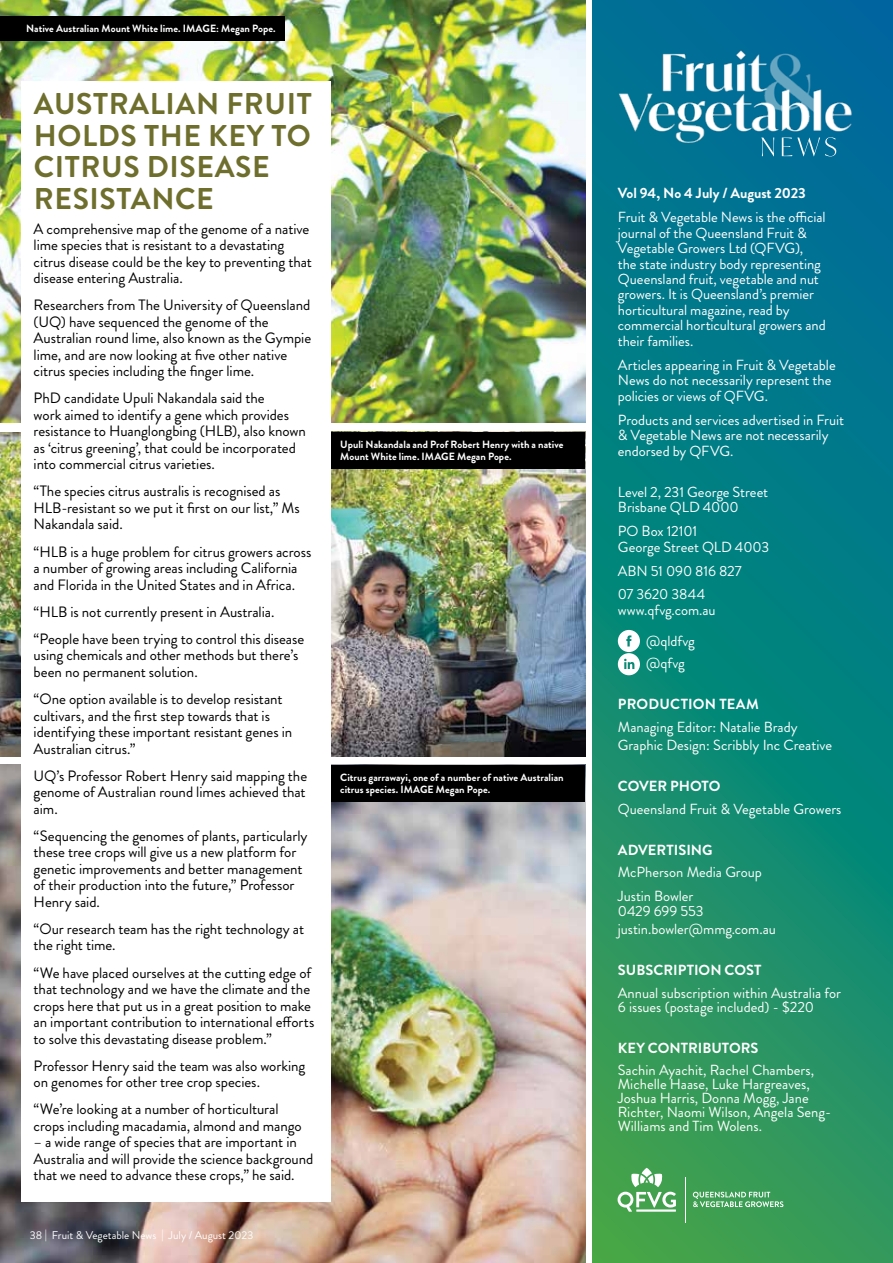
<style>
.page{position:relative;width:893px;height:1263px;background:#fff}
.page>*{position:absolute;margin:0;border:0;box-sizing:border-box;transform-origin:0 0}
.t1{font:700 30px/31.5px "Brandon Grotesque";letter-spacing:.02em;color:#6e6e2d}
.t2{font:15px/16.5px "Brandon Grotesque";letter-spacing:-.005em;color:#000}
.t3{font:14.7px/15.5px "Brandon Grotesque";color:#fff}
.t4{font:700 14.7px "Brandon Grotesque";color:#fff}
.t5{font:11.25px "Brandon Grotesque";color:#fff}
.t6{font:700 10.5px/12px "Brandon Grotesque";letter-spacing:.005em;color:#fff}
</style>
<div class="page">
<img style="left:0;top:0;width:586px;height:422px">
<img style="left:332px;top:431px;width:254px;height:326px">
<img style="left:0;top:432px;width:21px;height:325px">
<img style="left:0;top:764px;width:586px;height:499px">
<div style="left:21px;top:81px;width:309px;height:1120px;background:#fff"></div>
<svg style="left:592px;top:0;width:301px;height:1263px;background:#118678"></svg>
<svg style="left:618px;top:630px;width:22px;height:45px"></svg>
<svg style="left:693px;top:1192px;width:90px;height:15px"></svg>
<svg style="left:618px;top:1168px;width:58px;height:44px"></svg>
<hr style="left:685px;top:1177px;width:1px;height:46px;background:#fff">
<img style="left:606px;top:43px;width:258px;height:125px">
<svg style="left:761px;top:137px;width:75px;height:19px"></svg>
<div style="left:332px;top:432px;width:253px;height:36px;background:#000"></div>
<div style="left:0;top:16px;width:284px;height:24px;background:#000"></div>
<div style="left:332px;top:765px;width:253px;height:36px;background:#000"></div>
<p class="t6" style="left:26px;top:23px;width:251px">Native Australian Mount White lime. IMAGE: Megan Pope.</p>
<h1 class="t1" style="left:34px;top:88px;width:279px">AUSTRALIAN FRUIT<br>HOLDS THE KEY TO<br>CITRUS DISEASE<br>RESISTANCE</h1>
<p class="t2" style="left:34px;top:220px;width:280px">A comprehensive map of the genome of a native lime species that is resistant to a devastating citrus disease could be the key to preventing that disease entering Australia.</p>
<p class="t2" style="left:34px;top:297px;width:279px">Researchers from The University of Queensland (UQ) have sequenced the genome of the Australian round lime, also known as the Gympie lime, and are now looking at five other native citrus species including the finger lime.</p>
<p class="t2" style="left:34px;top:390px;width:274px">PhD candidate Upuli Nakandala said the<br>work aimed to identify a gene which provides resistance to Huanglongbing (HLB), also known as ‘citrus greening’, that could be incorporated into commercial citrus varieties.</p>
<p class="t2" style="left:34px;top:483px;width:268px">“The species citrus australis is recognised as<br>HLB-resistant so we put it first on our list,” Ms<br>Nakandala said.</p>
<p class="t2" style="left:34px;top:543px;width:279px">“HLB is a huge problem for citrus growers across a number of growing areas including California and Florida in the United States and in Africa.</p>
<p class="t2" style="left:34px;top:598px;width:272px;line-height:27.2px">“HLB is not currently present in Australia. “People have been trying to control this disease</p>
<p class="t2" style="left:34px;top:647px;width:266px">using chemicals and other methods but there’s been no permanent solution.</p>
<p class="t2" style="left:34px;top:691px;width:260px">“One option available is to develop resistant cultivars, and the first step towards that is identifying these important resistant genes in Australian citrus.”</p>
<p class="t2" style="left:34px;top:767px;width:275px;text-align:justify">UQ’s Professor Robert Henry said mapping the genome of Australian round limes achieved that aim.</p>
<p class="t2" style="left:34px;top:828px;width:275px">“Sequencing the genomes of plants, particularly these tree crops will give us a new platform for genetic improvements and better management of their production into the future,” Professor Henry said.</p>
<p class="t2" style="left:34px;top:921px;width:272px">“Our research team has the right technology at the right time.</p>
<p class="t2" style="left:34px;top:964px;width:282px">“We have placed ourselves at the cutting edge of that technology and we have the climate and the crops here that put us in a great position to make an important contribution to international efforts to solve this devastating disease problem.”</p>
<p class="t2" style="left:34px;top:1057px;width:273px">Professor Henry said the team was also working on genomes for other tree crop species.</p>
<p class="t2" style="left:34px;top:1101px;width:270px">“We’re looking at a number of horticultural crops including macadamia, almond and mango</p>
<p class="t2" style="left:34px;top:1134px;width:281px">– a wide range of species that are important in<br>Australia and will provide the science background that we need to advance these crops,” he said.</p>
<p class="t5" style="left:30px;top:1227px;width:225px">38 | Fruit &amp; Vegetable News | July / August 2023</p>
<p class="t6" style="left:340px;top:438px;width:225px">Upuli Nakandala and Prof Robert Henry with a native<br>Mount White lime. IMAGE Megan Pope.</p>
<p class="t6" style="left:340px;top:771px;width:225px">Citrus garrawayi, one of a number of native Australian citrus species. IMAGE Megan Pope.</p>
<p class="t4" style="left:618px;top:183px;width:189px">Vol 94, No 4 July / August 2023</p>
<p class="t3" style="left:618px;top:210px;width:209px">Fruit &amp; Vegetable News is the official journal of the Queensland Fruit &amp; Vegetable Growers Ltd (QFVG),<br>the state industry body representing Queensland fruit, vegetable and nut growers. It is Queensland’s premier horticultural magazine, read by commercial horticultural growers and their families.</p>
<p class="t3" style="left:618px;top:357px;width:219px">Articles appearing in Fruit &amp; Vegetable<br>News do not necessarily represent the policies or views of QFVG.</p>
<p class="t3" style="left:618px;top:412px;width:228px">Products and services advertised in Fruit &amp; Vegetable News are not necessarily endorsed by QFVG.</p>
<p class="t3" style="left:618px;top:484px;width:152px">Level 2, 231 George Street<br>Brisbane QLD 4000</p>
<p class="t3" style="left:618px;top:523px;width:153px">PO Box 12101<br>George Street QLD 4003</p>
<p class="t3" style="left:618px;top:559px;width:125px;line-height:24px">ABN 51 090 816 827<br>07 3620 3844</p>
<p class="t3" style="left:618px;top:594px;width:99px;line-height:31px;text-align:center">www.qfvg.com.au @qldfvg</p>
<p class="t3" style="left:646px;top:656px;width:40px">@qfvg</p>
<p class="t4" style="left:618px;top:694px;width:142px">PRODUCTION TEAM</p>
<p class="t3" style="left:618px;top:718px;width:216px;line-height:18.1px">Managing Editor: Natalie Brady<br>Graphic Design: Scribbly Inc Creative</p>
<p class="t4" style="left:618px;top:776px;width:104px">COVER PHOTO</p>
<p class="t3" style="left:618px;top:801px;width:225px">Queensland Fruit &amp; Vegetable Growers</p>
<p class="t4" style="left:618px;top:839px;width:96px">ADVERTISING</p>
<p class="t3" style="left:618px;top:860px;width:146px;line-height:24px">McPherson Media Group<br>Justin Bowler</p>
<p class="t3" style="left:618px;top:902px;width:160px;line-height:18px">0429 699 553 justin.bowler@mmg.com.au</p>
<p class="t4" style="left:618px;top:960px;width:145px">SUBSCRIPTION COST</p>
<p class="t3" style="left:618px;top:986px;width:225px;line-height:14px">Annual subscription within Australia for<br>6 issues (postage included) - $220</p>
<p class="t4" style="left:618px;top:1037px;width:142px">KEY CONTRIBUTORS</p>
<p class="t3" style="left:618px;top:1063px;width:215px;line-height:14px">Sachin Ayachit, Rachel Chambers,<br>Michelle Haase, Luke Hargreaves,<br>Joshua Harris, Donna Mogg, Jane<br>Richter, Naomi Wilson, Angela Seng-<br>Williams and Tim Wolens.</p>
</div>
